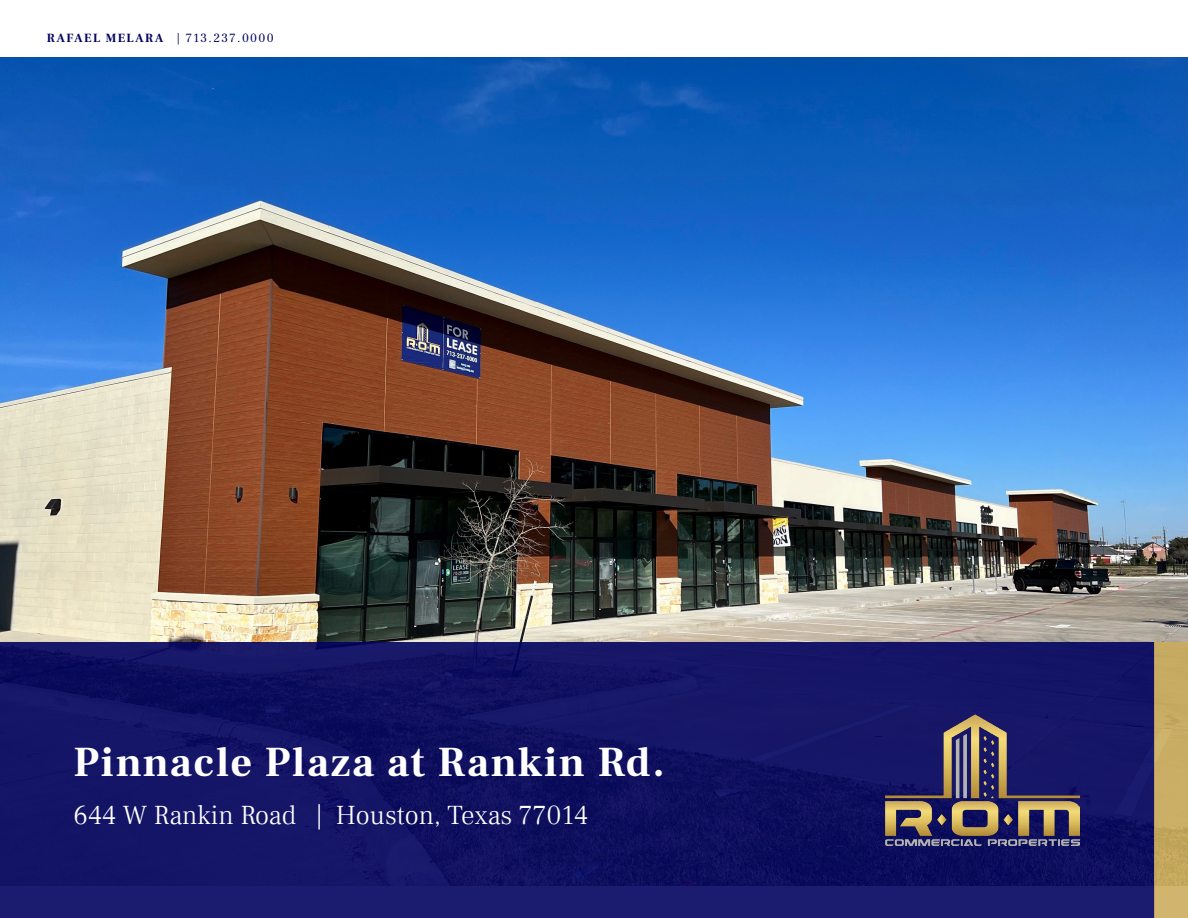
<style>
.page{position:relative;width:1188px;height:918px;background:#fff}
.page>*{position:absolute;margin:0;border:0;box-sizing:border-box;transform-origin:0 0}
.t1{font:700 42px "Frank Ruhl Libre";letter-spacing:.04em;color:#fff}
.t2{font:300 27px "Frank Ruhl Libre";color:#fff}
.t3{font:12.3px "Frank Ruhl Libre";letter-spacing:.11em;color:#020360}
.s1{font-weight:700}
</style>
<div class="page">
<img style="left:0;top:58px;width:1188px;height:584px">
<div style="left:0;top:642px;width:1154px;height:276px;background:linear-gradient(to right,#131465,#131364)"></div>
<div style="left:1154px;top:642px;width:34px;height:276px;background:#ccad5e"></div>
<img style="left:885px;top:715px;width:195px;height:131px">
<p class="t3" style="left:47px;top:30px;width:228px"><span class="s1">RAFAEL MELARA</span> | 713.237.0000</p>
<h1 class="t1" style="left:73px;top:737px;width:593px">Pinnacle Plaza at Rankin Rd.</h1>
<p class="t2" style="left:73px;top:799px;width:516px">644 W Rankin Road | Houston, Texas 77014</p>
</div>
